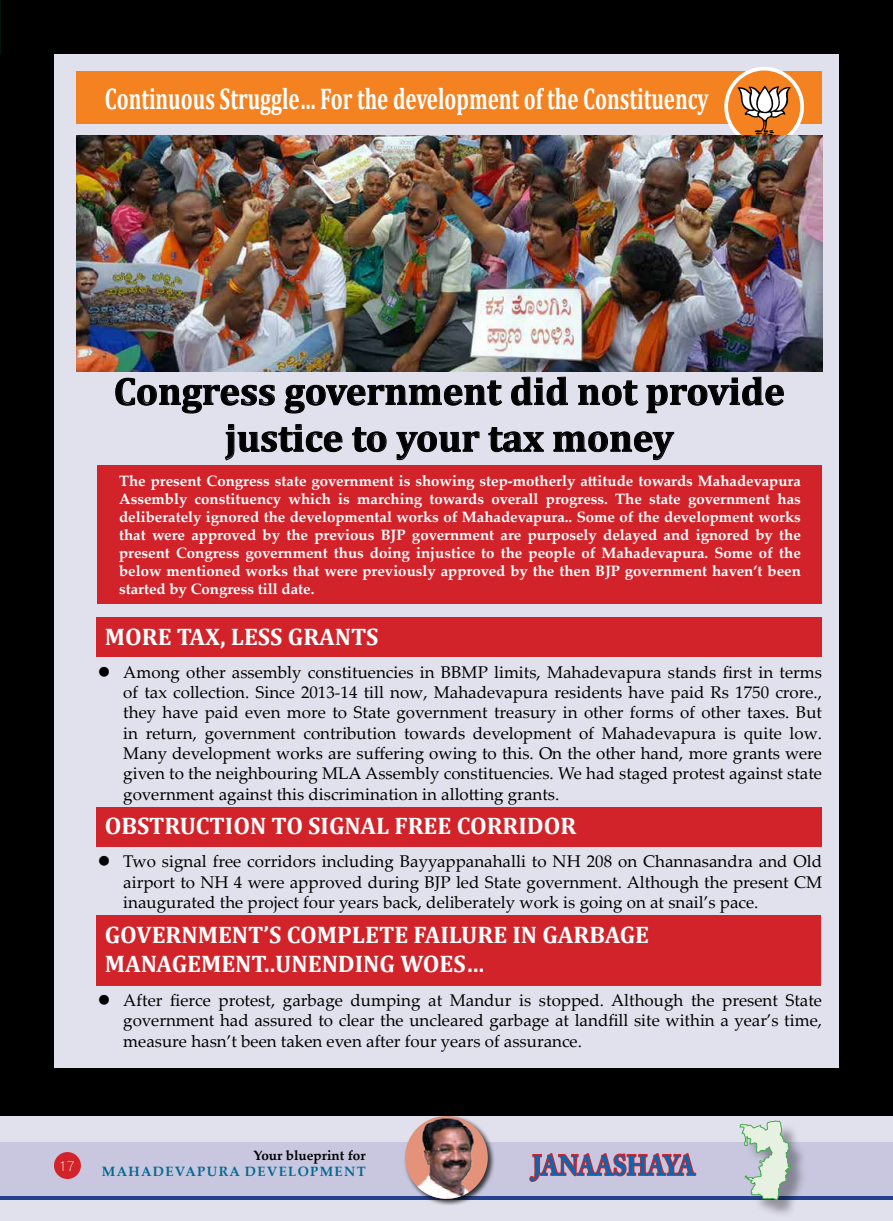
<style>
.page{position:relative;width:893px;height:1221px;background:#fff}
.page>*{position:absolute;margin:0;border:0;box-sizing:border-box;transform-origin:0 0}
.t1{font:700 39px/46.8px "Cambria";color:#000;text-align:center}
.t2{font:700 30px "Cambria";color:#fff;scale:.7 1}
.t3{font:700 27.75px "Adobe Caslon Pro";letter-spacing:.015em;color:#006ab6;scale:.85 1}
.t4{font:700 24px/28.8px "Cambria";color:#fff}
.t5{font:16.95px/20.4px "Palatino Linotype";color:#000;text-align:justify}
.t6{font:700 15px/18px "Palatino Linotype";color:#fff;text-align:justify}
.t7{font:100 13.8px "District Pro";color:#fff}
.t8{font:700 13.5px "Palatino Linotype";letter-spacing:.1em;color:#006991}
.t9{font:700 13.5px "Palatino Linotype";color:#000}
</style>
<div class="page">
<div style="left:0;top:0;width:893px;height:1220px;background:#e1e0ed"></div>
<div style="left:0;top:1141px;width:893px;height:58px;background:#c8c7df"></div>
<hr style="left:0;top:1196px;width:893px;height:3px;background:#25408f">
<div style="left:0;top:0;width:893px;height:1115px;background:#000"></div>
<div style="left:54px;top:54px;width:785px;height:1013px;background:#e1e0ed"></div>
<div style="left:77px;top:71px;width:745px;height:53px;background:#f58220"></div>
<div style="left:724px;top:67px;width:80px;height:79px;background:#fff;border-radius:50%"></div>
<svg style="left:728px;top:70px;width:72px;height:66px"></svg>
<div style="left:98px;top:466px;width:724px;height:138px;background:#d2232a"></div>
<svg style="left:115px;top:377px;width:160px;height:37px"></svg>
<svg style="left:284px;top:380px;width:219px;height:34px"></svg>
<svg style="left:511px;top:376px;width:57px;height:29px"></svg>
<svg style="left:578px;top:380px;width:61px;height:25px"></svg>
<svg style="left:646px;top:376px;width:138px;height:37px"></svg>
<svg style="left:224px;top:424px;width:119px;height:36px"></svg>
<svg style="left:352px;top:427px;width:35px;height:25px"></svg>
<svg style="left:396px;top:431px;width:84px;height:29px"></svg>
<svg style="left:488px;top:427px;width:56px;height:25px"></svg>
<svg style="left:553px;top:431px;width:121px;height:29px"></svg>
<div style="left:96px;top:617px;width:726px;height:40px;background:#d2232a"></div>
<div style="left:96px;top:807px;width:726px;height:40px;background:#d2232a"></div>
<div style="left:96px;top:915px;width:725px;height:70px;background:#d2232a"></div>
<div style="left:54px;top:1151px;width:27px;height:27px;background:#d2232a;border-radius:50%"></div>
<img style="left:77px;top:136px;width:745px;height:236px">
<div style="left:403px;top:1114px;width:92px;height:92px;background:#000;opacity:.75"></div>
<img style="left:405px;top:1115px;width:83px;height:83px;border-radius:41px">
<div style="left:743px;top:1123px;width:66px;height:94px;background:#000;opacity:.34"></div>
<svg style="left:740px;top:1120px;width:51px;height:79px"></svg>
<svg style="left:528px;top:1115px;width:169px;height:85px"></svg>
<h2 class="t2" style="left:105px;top:78px;width:864px">Continuous Struggle… For the development of the Constituency</h2>
<h1 class="t1" style="left:114px;top:366px;width:672px">Congress government did not provide justice to your tax money</h1>
<p class="t6" style="left:119px;top:471px;width:683px">The present Congress state government is showing step-motherly attitude towards Mahadevapura Assembly constituency which is marching towards overall progress. The state government has deliberately ignored the developmental works of Mahadevapura.. Some of the development works that were approved by the previous BJP government are purposely delayed and ignored by the present Congress government thus doing injustice to the people of Mahadevapura. Some of the below mentioned works that were previously approved by the then BJP government haven’t been started by Congress till date.</p>
<h3 class="t4" style="left:105px;top:621px;width:275px">MORE TAX, LESS GRANTS</h3>
<p class="t5" style="left:123px;top:661px;width:700px">Among other assembly constituencies in BBMP limits, Mahadevapura stands first in terms of tax collection. Since 2013-14 till now, Mahadevapura residents have paid Rs 1750 crore., they have paid even more to State government treasury in other forms of other taxes. But in return, government contribution towards development of Mahadevapura is quite low.<br>Many development works are suffering owing to this. On the other hand, more grants were given to the neighbouring MLA Assembly constituencies. We had staged protest against state government against this discrimination in allotting grants.</p>
<h3 class="t4" style="left:105px;top:811px;width:473px">OBSTRUCTION TO SIGNAL FREE CORRIDOR</h3>
<p class="t5" style="left:123px;top:850px;width:700px">Two signal free corridors including Bayyappanahalli to NH 208 on Channasandra and Old airport to NH 4 were approved during BJP led State government. Although the present CM inaugurated the project four years back, deliberately work is going on at snail’s pace.</p>
<h3 class="t4" style="left:105px;top:919px;width:546px">GOVERNMENT’s COMPLETE FAILURE IN GARBAGE<br>MANAGEMENT..UNENDING WOES…</h3>
<p class="t5" style="left:123px;top:989px;width:700px">After fierce protest, garbage dumping at Mandur is stopped. Although the present State government had assured to clear the uncleared garbage at landfill site within a year’s time, measure hasn’t been taken even after four years of assurance.</p>
<p class="t9" style="left:254px;top:1145px;width:114px">Your blueprint for</p>
<p class="t8" style="left:102px;top:1162px;width:261px">Mahadevapura development</p>
<p class="t7" style="left:59px;top:1156px;width:17px">17</p>
<h3 class="t3" style="left:533px;top:1148px;width:192px">JANAASHAYA</h3>
</div>
